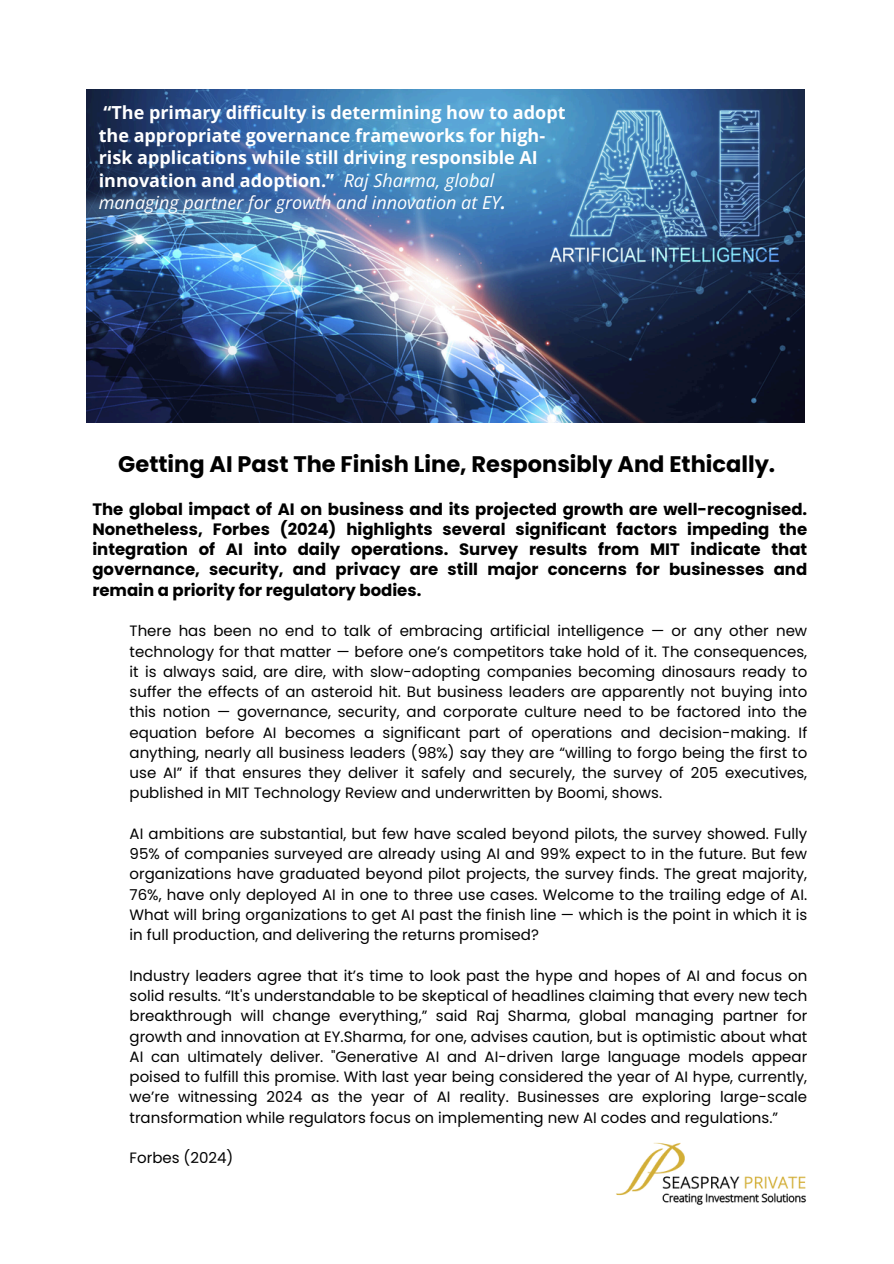
<style>
.page{position:relative;width:894px;height:1264px;background:#fff}
.page>*{position:absolute;margin:0;border:0;box-sizing:border-box;transform-origin:0 0}
.t1{font:700 22.5px "Poppins";color:#000}
.t2{font:700 18px/22.5px "Open Sans";color:#fff}
.t3{font:700 16.5px/20.2px "Poppins";color:#000;text-align:justify}
.t4{font:15px/20.2px "Poppins";color:#000;text-align:justify}
.s1{font-weight:400;font-style:italic}
.s2{font-style:italic}
</style>
<div class="page">
<img style="left:616px;top:1142px;width:190px;height:63px">
<img style="left:86px;top:89px;width:718px;height:333px">
<p class="t2" style="left:99px;top:101px;width:468px">“The primary difficulty is determining how to adopt the appropriate governance frameworks for high&shy;risk applications while still driving responsible AI innovation and adoption.” <span class="s1">Raj Sharma, global managing partner for growth and innovation at EY</span><span class="s2">.</span></p>
<p class="t1" style="left:118px;top:449px;width:658px">Getting AI Past The Finish Line, Responsibly And Ethically.</p>
<p class="t3" style="left:92px;top:498px;width:716px">The global impact of AI on business and its projected growth are well-recognised.<br>Nonetheless, Forbes (2024) highlights several significant factors impeding the integration of AI into daily operations. Survey results from MIT indicate that governance, security, and privacy are still major concerns for businesses and remain a priority for regulatory bodies.</p>
<p class="t4" style="left:129px;top:621px;width:679px">There has been no end to talk of embracing artificial intelligence — or any other new technology for that matter — before one’s competitors take hold of it. The consequences, it is always said, are dire, with slow-adopting companies becoming dinosaurs ready to suffer the effects of an asteroid hit. But business leaders are apparently not buying into this notion — governance, security, and corporate culture need to be factored into the equation before AI becomes a significant part of operations and decision-making. If anything, nearly all business leaders (98%) say they are “willing to forgo being the first to use AI” if that ensures they deliver it safely and securely, the survey of 205 executives, published in MIT Technology Review and underwritten by Boomi, shows.</p>
<h3 class="t4" style="left:129px;top:823px;width:679px">AI ambitions are substantial, but few have scaled beyond pilots, the survey showed. Fully 95% of companies surveyed are already using AI and 99% expect to in the future. But few organizations have graduated beyond pilot projects, the survey finds. The great majority, 76%, have only deployed AI in one to three use cases. Welcome to the trailing edge of AI.<br>What will bring organizations to get AI past the finish line — which is the point in which it is in full production, and delivering the returns promised?</h3>
<h1 class="t4" style="left:129px;top:965px;width:679px">Industry leaders agree that it’s time to look past the hype and hopes of AI and focus on solid results. “It's understandable to be skeptical of headlines claiming that every new tech breakthrough will change everything,” said Raj Sharma, global managing partner for growth and innovation at EY.Sharma, for one, advises caution, but is optimistic about what AI can ultimately deliver. "Generative AI and AI-driven large language models appear poised to fulfill this promise. With last year being considered the year of AI hype, currently, we’re witnessing 2024 as the year of AI reality. Businesses are exploring large-scale transformation while regulators focus on implementing new AI codes and regulations.”</h1>
<h2 class="t4" style="left:129px;top:1147px;width:105px">Forbes (2024)</h2>
</div>
